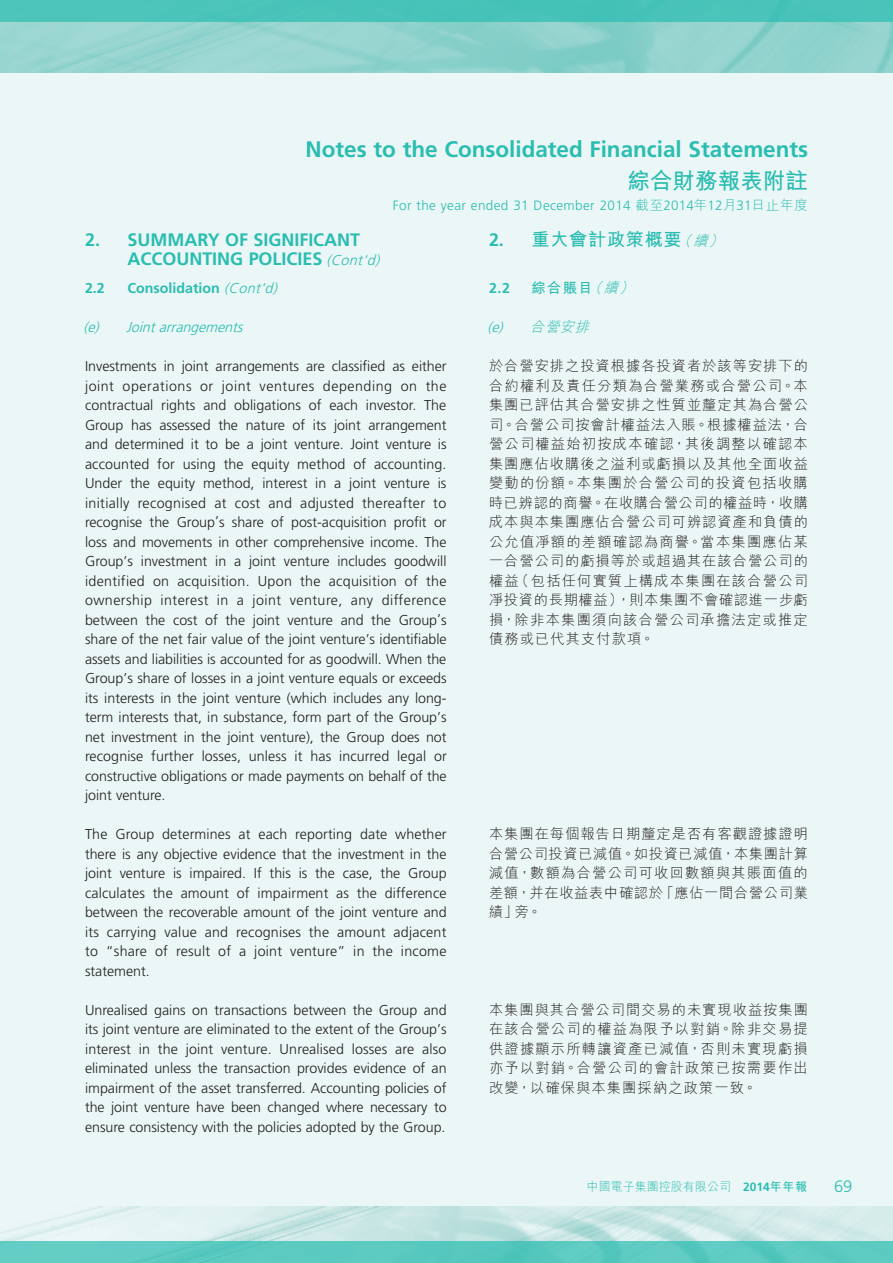
<style>
.page{position:relative;width:893px;height:1263px;background:#ebf6f6}
.page>*{position:absolute;margin:0;border:0;box-sizing:border-box;transform-origin:0 0}
.t1{font:700 22.5px "Frutiger LT Std";color:#2abdb1}
.t2{font:700 22.5px "M Hei HK";letter-spacing:.005em;color:#2abdb1}
.Heading_1{font:700 18px/19.5px "Frutiger LT Std";color:#2abdb1}
.C_Heading_1{font:700 18px "M Hei HK";letter-spacing:.05em;color:#2abdb1}
.t3{font:300 16.5px "Frutiger LT Std";color:#2abdb1}
.Body_Text{font:300 14.25px/19.5px "Frutiger LT Std";color:#231f20;text-align:justify}
.C_Body_Text{font:300 14.25px/19.5px "M Hei HK";letter-spacing:.085em;color:#231f20;text-align:justify}
.Heading_2{font:700 14.25px "Frutiger LT Std";color:#2abdb1}
.Heading_3{font:italic 300 14.25px "Frutiger LT Std";color:#2abdb1}
.C_Heading_2{font:700 14.25px "M Hei HK";color:#2abdb1}
.C_Heading_3{font:italic 300 14.25px "M Hei HK";color:#2abdb1}
.C_Heading_2-2{font:700 14.25px "Frutiger LT Std";color:#2abdb1}
.t4{font:300 13.5px "Frutiger LT Std";letter-spacing:.03em;color:#2abdb1}
.t5{font:300 12px "M Hei HK";letter-spacing:.005em;color:#2abdb1}
.s1{font-family:"M Hei HK"}
.s2{font-weight:300;font-style:italic;font-size:14.25px}
.s3{font-weight:300;font-style:italic}
.s4{font-family:"Frutiger LT Std"}
.s5{font-family:"Frutiger LT Std";font-weight:700}
.s6{font-weight:700}
</style>
<div class="page">
<img style="left:0;top:21px;width:893px;height:51px">
<img style="left:0;top:1206px;width:893px;height:36px">
<div style="left:0;top:0;width:893px;height:21px;background:#4ac3b9"></div>
<div style="left:0;top:1242px;width:893px;height:21px;background:linear-gradient(to right,#5fccc3,#58c8bf)"></div>
<h1 class="t1" style="left:306px;top:136px;width:504px">Notes to the Consolidated Financial Statements</h1>
<h1 class="t2" style="left:627px;top:164px;width:182px">綜合財務報表附註</h1>
<p class="t4" style="left:393px;top:198px;width:417px">For the year ended 31 December 2014 <span class="s1">截至</span>2014<span class="s1">年</span>12<span class="s1">月</span>31<span class="s1">日止年度</span></p>
<p class="Heading_1" style="left:128px;top:230px;width:257px;text-indent:-43px">2. SUMMARY OF SIGNIFICANT<br>ACCOUNTING POLICIES <span class="s2">(Cont'd)</span></p>
<p class="Heading_2" style="left:85px;top:280px;width:21px">2.2</p>
<p class="Heading_2" style="left:128px;top:280px;width:155px">Consolidation <span class="s3">(Cont'd)</span></p>
<p class="Heading_3" style="left:84px;top:319px;width:165px">(e) Joint arrangements</p>
<p class="Body_Text" style="left:85px;top:357px;width:363px">Investments in joint arrangements are classified as either joint operations or joint ventures depending on the contractual rights and obligations of each investor. The Group has assessed the nature of its joint arrangement and determined it to be a joint venture. Joint venture is accounted for using the equity method of accounting.<br>Under the equity method, interest in a joint venture is initially recognised at cost and adjusted thereafter to recognise the Group’s share of post-acquisition profit or loss and movements in other comprehensive income. The Group’s investment in a joint venture includes goodwill identified on acquisition. Upon the acquisition of the ownership interest in a joint venture, any difference between the cost of the joint venture and the Group’s share of the net fair value of the joint venture’s identifiable assets and liabilities is accounted for as goodwill. When the Group’s share of losses in a joint venture equals or exceeds its interests in the joint venture (which includes any long&shy;term interests that, in substance, form part of the Group’s net investment in the joint venture), the Group does not recognise further losses, unless it has incurred legal or constructive obligations or made payments on behalf of the joint venture.</p>
<p class="Body_Text" style="left:85px;top:825px;width:363px">The Group determines at each reporting date whether there is any objective evidence that the investment in the joint venture is impaired. If this is the case, the Group calculates the amount of impairment as the difference between the recoverable amount of the joint venture and its carrying value and recognises the amount adjacent to “share of result of a joint venture” in the income statement.</p>
<p class="Body_Text" style="left:85px;top:1000px;width:363px">Unrealised gains on transactions between the Group and its joint venture are eliminated to the extent of the Group’s interest in the joint venture. Unrealised losses are also eliminated unless the transaction provides evidence of an impairment of the asset transferred. Accounting policies of the joint venture have been changed where necessary to ensure consistency with the policies adopted by the Group.</p>
<p class="C_Heading_1" style="left:489px;top:226px;width:239px"><span class="s4">2.</span> 重大會計政策概要<span class="s2">（續）</span></p>
<p class="C_Heading_2-2" style="left:489px;top:280px;width:23px">2.2</p>
<p class="C_Heading_2" style="left:531px;top:278px;width:107px">綜合賬目<span class="s3">（續）</span></p>
<p class="C_Heading_3" style="left:488px;top:320px;width:107px"><span class="s4">(e)</span> 合營安排</p>
<p class="C_Body_Text" style="left:489px;top:356px;width:321px">於合營安排之投資根據各投資者於該等安排下的合約權利及責任分類為合營業務或合營公司。本集團已評估其合營安排之性質並釐定其為合營公司。合營公司按會計權益法入賬。根據權益法，合營公司權益始初按成本確認，其後調整以確認本集團應佔收購後之溢利或虧損以及其他全面收益變動的份額。本集團於合營公司的投資包括收購時已辨認的商譽。在收購合營公司的權益時，收購成本與本集團應佔合營公司可辨認資產和負債的公允值凈額的差額確認為商譽。當本集團應佔某一合營公司的虧損等於或超過其在該合營公司的權益（包括任何實質上構成本集團在該合營公司凈投資的長期權益），則本集團不會確認進一步虧損，除非本集團須向該合營公司承擔法定或推定債務或已代其支付款項。</p>
<p class="C_Body_Text" style="left:489px;top:824px;width:320px">本集團在每個報告日期釐定是否有客觀證據證明合營公司投資已減值。如投資已減值，本集團計算減值，數額為合營公司可收回數額與其賬面值的差額，并在收益表中確認於「應佔一間合營公司業績」旁。</p>
<p class="C_Body_Text" style="left:489px;top:999px;width:320px">本集團與其合營公司間交易的未實現收益按集團在該合營公司的權益為限予以對銷。除非交易提供證據顯示所轉讓資產已減值，否則未實現虧損亦予以對銷。合營公司的會計政策已按需要作出改變，以確保與本集團採納之政策一致。</p>
<p class="t5" style="left:587px;top:1180px;width:222px">中國電子集團控股有限公司 <span class="s5">2014</span><span class="s6">年年報</span></p>
<p class="t3" style="left:834px;top:1177px;width:20px">69</p>
</div>
